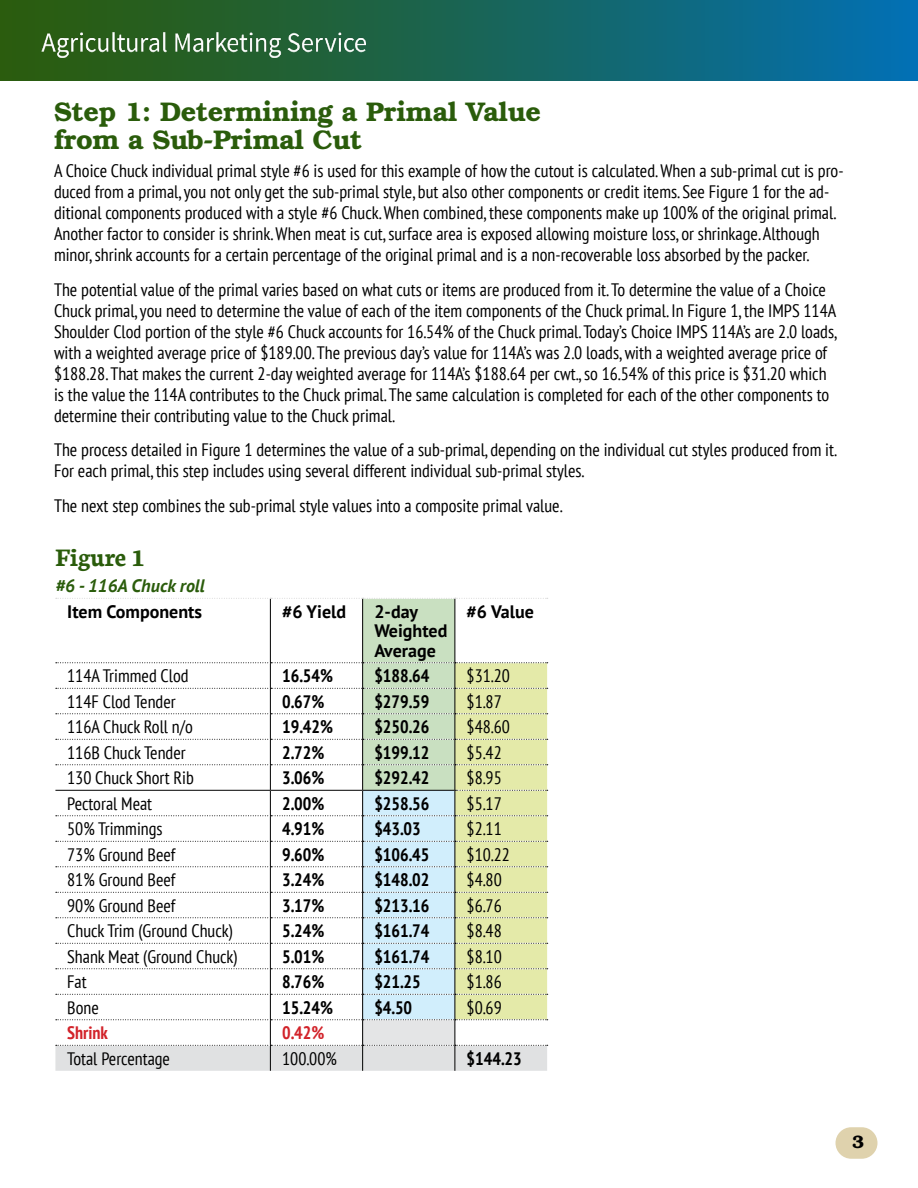
<style>
.page{position:relative;width:918px;height:1188px;background:#fff}
.page>*{position:absolute;margin:0;border:0;box-sizing:border-box;transform-origin:0 0}
.H2_span{font:700 27px/28.5px "Te X Gyre Bonum";letter-spacing:-.01em;color:#2a5c0b}
.H3_span{font:700 27px "Neuton";color:#2a5c0b}
.body_span{font:condensed 18px/21px "PT Sans";color:#000}
.table_body{font:condensed 18px "PT Sans";color:#000}
.table_body_bold{font:700 condensed 18px "PT Sans";color:#000}
.Table_header{font:700 18px/19.5px "PT Sans";color:#000}
.Table_header2{font:italic 700 18px "PT Sans";color:#2a5c0b}
.table_body_red{font:700 condensed 18px "PT Sans";color:#d2232a}
.t1{font:700 18px "Te X Gyre Bonum";color:#000}
</style>
<div class="page">
<svg style="left:55px;top:598px;width:493px;height:473px"></svg>
<div style="left:835px;top:1127px;width:42px;height:32px;background:#dfd2ad;border-radius:16px"></div>
<div style="left:0;top:0;width:918px;height:81px;background:linear-gradient(to right,#2e5b02,#046fad)"></div>
<img style="left:36px;top:31px;width:330px;height:29px">
<h2 class="H2_span" style="left:54px;top:95px;width:489px">Step 1: Determining a Primal Value from a Sub-Primal Cut</h2>
<p class="body_span" style="left:54px;top:160px;width:791px">A Choice Chuck individual primal style #6 is used for this example of how the cutout is calculated. When a sub-primal cut is pro&shy;duced from a primal, you not only get the sub-primal style, but also other components or credit items. See Figure 1 for the ad&shy;ditional components produced with a style #6 Chuck. When combined, these components make up 100% of the original primal.<br>Another factor to consider is shrink. When meat is cut, surface area is exposed allowing moisture loss, or shrinkage. Although minor, shrink accounts for a certain percentage of the original primal and is a non-recoverable loss absorbed by the packer.</p>
<p class="body_span" style="left:54px;top:278px;width:785px">The potential value of the primal varies based on what cuts or items are produced from it. To determine the value of a Choice Chuck primal, you need to determine the value of each of the item components of the Chuck primal. In Figure 1, the IMPS 114A Shoulder Clod portion of the style #6 Chuck accounts for 16.54% of the Chuck primal. Today’s Choice IMPS 114A’s are 2.0 loads, with a weighted average price of $189.00. The previous day’s value for 114A’s was 2.0 loads, with a weighted average price of $188.28. That makes the current 2-day weighted average for 114A’s $188.64 per cwt., so 16.54% of this price is $31.20 which is the value the 114A contributes to the Chuck primal. The same calculation is completed for each of the other components to determine their contributing value to the Chuck primal.</p>
<p class="body_span" style="left:54px;top:439px;width:784px">The process detailed in Figure 1 determines the value of a sub-primal, depending on the individual cut styles produced from it.<br>For each primal, this step includes using several different individual sub-primal styles.</p>
<p class="body_span" style="left:54px;top:494px;width:510px">The next step combines the sub-primal style values into a composite primal value.</p>
<h3 class="H3_span" style="left:55px;top:540px;width:90px">Figure 1</h3>
<p class="Table_header2" style="left:55px;top:574px;width:151px">#6 - 116A Chuck roll</p>
<p class="Table_header" style="left:67px;top:601px;width:136px">Item Components</p>
<p class="Table_header" style="left:282px;top:601px;width:66px">#6 Yield</p>
<p class="Table_header" style="left:374px;top:601px;width:75px">2-day<br>Weighted<br>Average</p>
<p class="Table_header" style="left:467px;top:601px;width:69px">#6 Value</p>
<p class="table_body" style="left:67px;top:664px;width:123px">114A Trimmed Clod</p>
<p class="table_body_bold" style="left:282px;top:664px;width:52px">16.54%</p>
<p class="table_body_bold" style="left:374px;top:664px;width:57px">$188.64</p>
<p class="table_body" style="left:467px;top:664px;width:45px">$31.20</p>
<p class="table_body" style="left:67px;top:690px;width:110px">114F Clod Tender</p>
<p class="table_body_bold" style="left:282px;top:690px;width:44px">0.67%</p>
<p class="table_body_bold" style="left:374px;top:690px;width:57px">$279.59</p>
<p class="table_body" style="left:467px;top:690px;width:37px">$1.87</p>
<p class="table_body" style="left:67px;top:715px;width:127px">116A Chuck Roll n/o</p>
<p class="table_body_bold" style="left:282px;top:715px;width:52px">19.42%</p>
<p class="table_body_bold" style="left:374px;top:715px;width:57px">$250.26</p>
<p class="table_body" style="left:467px;top:715px;width:45px">$48.60</p>
<p class="table_body" style="left:67px;top:741px;width:120px">116B Chuck Tender</p>
<p class="table_body_bold" style="left:282px;top:741px;width:44px">2.72%</p>
<p class="table_body_bold" style="left:374px;top:741px;width:57px">$199.12</p>
<p class="table_body" style="left:467px;top:741px;width:37px">$5.42</p>
<p class="table_body" style="left:67px;top:766px;width:128px">130 Chuck Short Rib</p>
<p class="table_body_bold" style="left:282px;top:766px;width:44px">3.06%</p>
<p class="table_body_bold" style="left:374px;top:766px;width:57px">$292.42</p>
<p class="table_body" style="left:467px;top:766px;width:37px">$8.95</p>
<p class="table_body" style="left:67px;top:792px;width:87px">Pectoral Meat</p>
<p class="table_body_bold" style="left:282px;top:792px;width:44px">2.00%</p>
<p class="table_body_bold" style="left:374px;top:792px;width:57px">$258.56</p>
<p class="table_body" style="left:467px;top:792px;width:37px">$5.17</p>
<p class="table_body" style="left:67px;top:817px;width:97px">50% Trimmings</p>
<p class="table_body_bold" style="left:282px;top:817px;width:44px">4.91%</p>
<p class="table_body_bold" style="left:374px;top:817px;width:48px">$43.03</p>
<p class="table_body" style="left:467px;top:817px;width:37px">$2.11</p>
<p class="table_body" style="left:67px;top:843px;width:110px">73% Ground Beef</p>
<p class="table_body_bold" style="left:282px;top:843px;width:44px">9.60%</p>
<p class="table_body_bold" style="left:374px;top:843px;width:57px">$106.45</p>
<p class="table_body" style="left:467px;top:843px;width:45px">$10.22</p>
<p class="table_body" style="left:67px;top:868px;width:110px">81% Ground Beef</p>
<p class="table_body_bold" style="left:282px;top:868px;width:44px">3.24%</p>
<p class="table_body_bold" style="left:374px;top:868px;width:57px">$148.02</p>
<p class="table_body" style="left:467px;top:868px;width:37px">$4.80</p>
<p class="table_body" style="left:67px;top:894px;width:110px">90% Ground Beef</p>
<p class="table_body_bold" style="left:282px;top:894px;width:44px">3.17%</p>
<p class="table_body_bold" style="left:374px;top:894px;width:57px">$213.16</p>
<p class="table_body" style="left:467px;top:894px;width:37px">$6.76</p>
<p class="table_body" style="left:67px;top:919px;width:167px">Chuck Trim (Ground Chuck)</p>
<p class="table_body_bold" style="left:282px;top:919px;width:44px">5.24%</p>
<p class="table_body_bold" style="left:374px;top:919px;width:57px">$161.74</p>
<p class="table_body" style="left:467px;top:919px;width:37px">$8.48</p>
<p class="table_body" style="left:67px;top:945px;width:172px">Shank Meat (Ground Chuck)</p>
<p class="table_body_bold" style="left:282px;top:945px;width:44px">5.01%</p>
<p class="table_body_bold" style="left:374px;top:945px;width:57px">$161.74</p>
<p class="table_body" style="left:467px;top:945px;width:37px">$8.10</p>
<p class="table_body" style="left:67px;top:970px;width:21px">Fat</p>
<p class="table_body_bold" style="left:282px;top:970px;width:44px">8.76%</p>
<p class="table_body_bold" style="left:374px;top:970px;width:48px">$21.25</p>
<p class="table_body" style="left:467px;top:970px;width:37px">$1.86</p>
<p class="table_body" style="left:67px;top:996px;width:33px">Bone</p>
<p class="table_body_bold" style="left:282px;top:996px;width:52px">15.24%</p>
<p class="table_body_bold" style="left:374px;top:996px;width:39px">$4.50</p>
<p class="table_body" style="left:467px;top:996px;width:37px">$0.69</p>
<p class="table_body_red" style="left:67px;top:1021px;width:42px">Shrink</p>
<p class="table_body_red" style="left:282px;top:1021px;width:44px">0.42%</p>
<p class="table_body" style="left:67px;top:1047px;width:104px">Total Percentage</p>
<p class="table_body" style="left:282px;top:1047px;width:56px">100.00%</p>
<p class="table_body_bold" style="left:467px;top:1047px;width:57px">$144.23</p>
<p class="t1" style="left:852px;top:1128px;width:13px">3</p>
</div>
